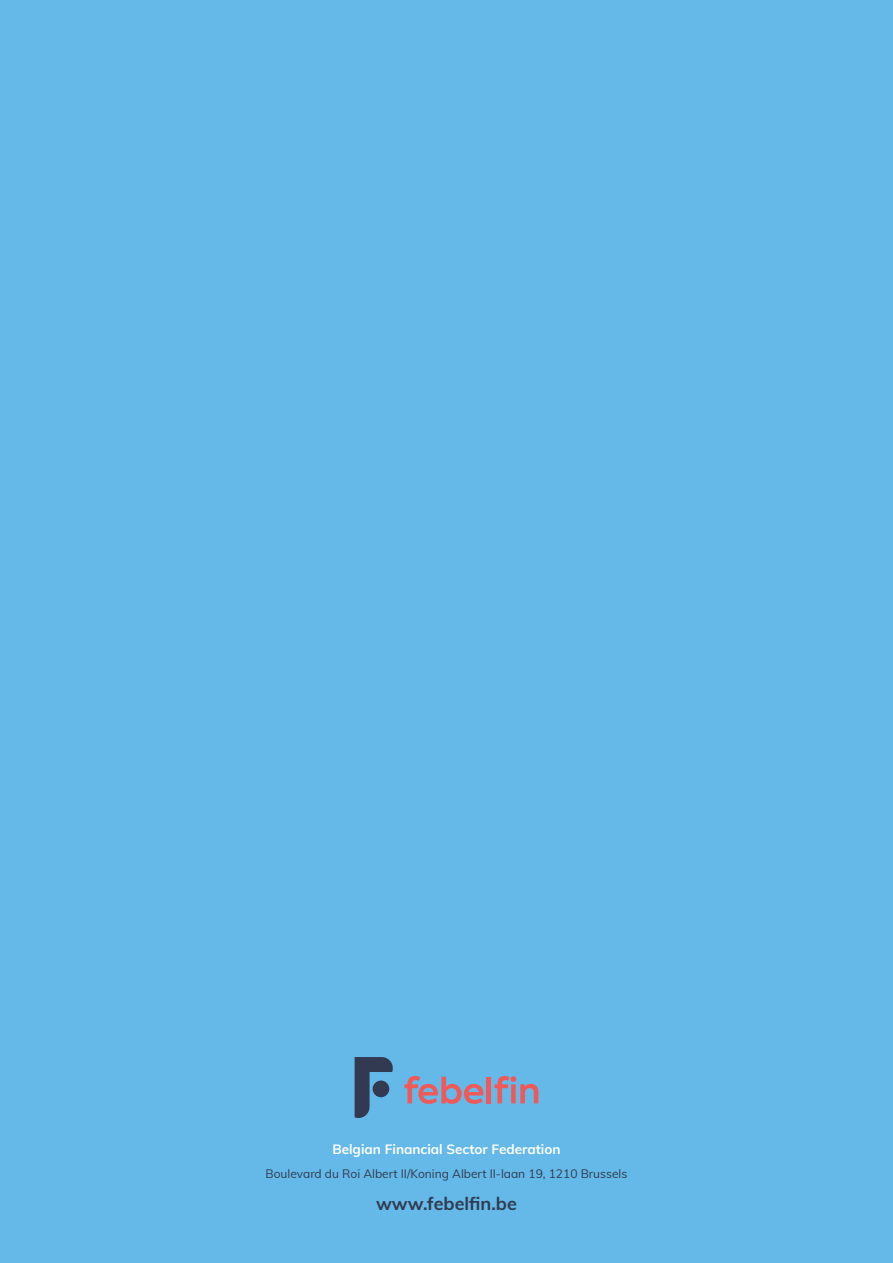
<style>
.page{position:relative;width:893px;height:1263px;background:#64b9e8}
.page>*{position:absolute;margin:0;border:0;box-sizing:border-box;transform-origin:0 0}
.Body{font:700 18px "Muli";color:#313a50}
.Body-2{font:700 13.5px "Muli";color:#fff}
.Body-3{font:12px "Muli";color:#313a50}
</style>
<div class="page">
<svg style="left:355px;top:1057px;width:38px;height:61px"></svg>
<div style="left:373px;top:1080px;width:16px;height:17px;background:#313a50;border-radius:50%"></div>
<svg style="left:404px;top:1076px;width:79px;height:28px"></svg>
<div style="left:486px;top:1077px;width:5px;height:26px;background:#f05957"></div>
<svg style="left:494px;top:1076px;width:44px;height:27px"></svg>
<p class="Body-2" style="left:332px;top:1139px;width:230px">Belgian Financial Sector Federation</p>
<p class="Body-3" style="left:266px;top:1165px;width:363px">Boulevard du Roi Albert II/Koning Albert II-laan 19, 1210 Brussels</p>
<p class="Body" style="left:376px;top:1190px;width:142px">www.febelfin.be</p>
</div>
